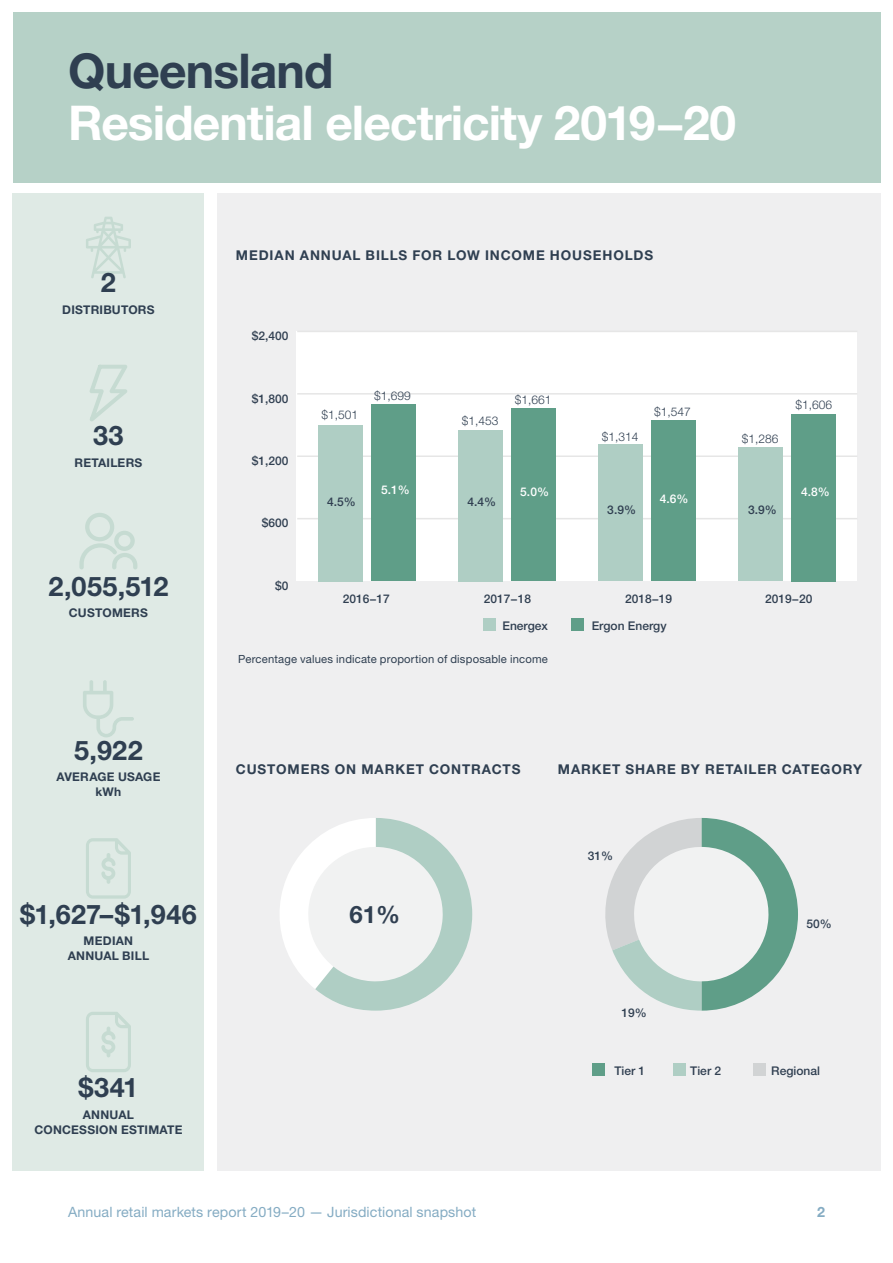
<style>
.page{position:relative;width:893px;height:1263px;background:#fff}
.page>*{position:absolute;margin:0;border:0;box-sizing:border-box;transform-origin:0 0}
.Chapter_heading_no_n{font:700 48px "Helvetica Neue LT Std";letter-spacing:-.02em;color:#fff}
.Chapter_heading_no_n-2{font:700 48px "Helvetica Neue LT Std";letter-spacing:-.015em;color:#2f3f51}
._01_body_text{font:700 27px "Helvetica Neue LT Std";letter-spacing:.015em;color:#2f3f51}
.t1{font:700 24px "Helvetica Neue LT Std";color:#303f51}
.t2{font:14.25px "Helvetica Neue LT Std";letter-spacing:.005em;color:#85acc3}
.t3{font:700 14.25px "Helvetica Neue LT Std";color:#85acc3}
.t4{font:700 13.5px "Helvetica Neue LT Std";letter-spacing:.065em;color:#2f3f51}
.t5{font:500 12px "Helvetica Neue LT Std";color:#303f51}
._01_body_text-2{font:700 12px/15px "Helvetica Neue LT Std";letter-spacing:.02em;color:#2f3f51;text-align:center}
.t6{font:300 12px "Helvetica Neue LT Std";color:#303f51}
.t7{font:500 12px "Helvetica Neue LT Std";color:#fff}
.t8{font:11.25px "Helvetica Neue LT Std";letter-spacing:.015em;color:#2f3f51}
</style>
<div class="page">
<div style="left:13px;top:192px;width:191px;height:978px;background:#dfeae5"></div>
<svg style="left:86px;top:217px;width:45px;height:61px"></svg>
<svg style="left:86px;top:1012px;width:45px;height:60px"></svg>
<svg style="left:86px;top:838px;width:45px;height:61px"></svg>
<svg style="left:90px;top:364px;width:37px;height:57px"></svg>
<svg style="left:83px;top:680px;width:51px;height:57px"></svg>
<div style="left:217px;top:192px;width:663px;height:978px;background:#efeff0"></div>
<div style="left:13px;top:13px;width:867px;height:170px;background:#b6d1c7"></div>
<svg style="left:79px;top:513px;width:58px;height:56px"></svg>
<div style="left:296px;top:331px;width:561px;height:250px;background:#fff"></div>
<hr style="left:297px;top:518px;width:560px;height:1px;background:#e6e6e6">
<hr style="left:297px;top:455px;width:560px;height:2px;background:#e6e6e6">
<hr style="left:297px;top:393px;width:560px;height:2px;background:#e6e6e6">
<hr style="left:297px;top:331px;width:560px;height:1px;background:#e6e6e6">
<div style="left:371px;top:404px;width:45px;height:177px;background:#5f9e88"></div>
<div style="left:511px;top:408px;width:45px;height:173px;background:#5f9e88"></div>
<div style="left:651px;top:420px;width:45px;height:161px;background:#5f9e88"></div>
<div style="left:791px;top:414px;width:45px;height:167px;background:#5f9e88"></div>
<div style="left:318px;top:425px;width:45px;height:156px;background:#afcec4"></div>
<div style="left:458px;top:430px;width:45px;height:151px;background:#afcec4"></div>
<div style="left:598px;top:444px;width:45px;height:137px;background:#afcec4"></div>
<div style="left:738px;top:447px;width:45px;height:134px;background:#afcec4"></div>
<div style="left:571px;top:618px;width:13px;height:13px;background:#5f9e88"></div>
<div style="left:483px;top:618px;width:13px;height:13px;background:#afcec4"></div>
<svg style="left:280px;top:818px;width:192px;height:193px"></svg>
<svg style="left:605px;top:818px;width:193px;height:193px"></svg>
<div style="left:592px;top:1063px;width:13px;height:13px;background:#5f9e88"></div>
<div style="left:673px;top:1063px;width:13px;height:13px;background:#afcec4"></div>
<div style="left:753px;top:1063px;width:13px;height:13px;background:#d1d3d4"></div>
<p class="Chapter_heading_no_n-2" style="left:68px;top:42px;width:267px">Queensland</p>
<p class="Chapter_heading_no_n" style="left:68px;top:93px;width:670px">Residential electricity 2019−20</p>
<p class="_01_body_text" style="left:101px;top:266px;width:17px">2</p>
<p class="_01_body_text-2" style="left:62px;top:302px;width:94px">DISTRIBUTORS</p>
<p class="_01_body_text" style="left:93px;top:419px;width:32px">33</p>
<p class="_01_body_text-2" style="left:74px;top:454px;width:69px">RETAILERS</p>
<p class="_01_body_text" style="left:48px;top:570px;width:122px">2,055,512</p>
<p class="_01_body_text-2" style="left:69px;top:605px;width:81px">CUSTOMERS</p>
<p class="_01_body_text" style="left:74px;top:733px;width:70px">5,922</p>
<p class="_01_body_text-2" style="left:56px;top:769px;width:106px">AVERAGE USAGE kWh</p>
<p class="_01_body_text" style="left:20px;top:898px;width:178px">$1,627–$1,946</p>
<p class="_01_body_text-2" style="left:68px;top:933px;width:83px">MEDIAN<br>ANNUAL BILL</p>
<p class="_01_body_text" style="left:79px;top:1071px;width:61px">$341</p>
<p class="_01_body_text-2" style="left:34px;top:1106px;width:150px">ANNUAL<br>CONCESSION ESTIMATE</p>
<p class="t4" style="left:236px;top:247px;width:419px">MEDIAN ANNUAL BILLS FOR LOW INCOME HOUSEHOLDS</p>
<p class="t5" style="left:252px;top:329px;width:38px">$2,400</p>
<p class="t5" style="left:252px;top:391px;width:38px">$1,800</p>
<p class="t5" style="left:252px;top:454px;width:38px">$1,200</p>
<p class="t5" style="left:262px;top:516px;width:28px">$600</p>
<p class="t5" style="left:275px;top:578px;width:15px">$0</p>
<p class="t6" style="left:322px;top:407px;width:38px">$1,501</p>
<p class="t6" style="left:374px;top:388px;width:38px">$1,699</p>
<p class="t5" style="left:327px;top:494px;width:30px">4.5%</p>
<p class="t7" style="left:381px;top:482px;width:30px">5.1%</p>
<p class="t6" style="left:462px;top:414px;width:38px">$1,453</p>
<p class="t6" style="left:515px;top:393px;width:38px">$1,661</p>
<p class="t5" style="left:468px;top:494px;width:30px">4.4%</p>
<p class="t7" style="left:520px;top:485px;width:30px">5.0%</p>
<p class="t6" style="left:602px;top:430px;width:38px">$1,314</p>
<p class="t6" style="left:654px;top:404px;width:38px">$1,547</p>
<p class="t5" style="left:607px;top:503px;width:30px">3.9%</p>
<p class="t7" style="left:660px;top:491px;width:30px">4.6%</p>
<p class="t6" style="left:742px;top:431px;width:38px">$1,286</p>
<p class="t5" style="left:748px;top:503px;width:30px">3.9%</p>
<p class="t6" style="left:796px;top:398px;width:38px">$1,606</p>
<p class="t7" style="left:801px;top:485px;width:30px">4.8%</p>
<p class="t5" style="left:343px;top:591px;width:49px">2016−17</p>
<p class="t5" style="left:484px;top:591px;width:49px">2017−18</p>
<p class="t5" style="left:625px;top:591px;width:49px">2018−19</p>
<p class="t5" style="left:765px;top:591px;width:49px">2019−20</p>
<p class="t5" style="left:502px;top:618px;width:47px">Energex</p>
<p class="t5" style="left:592px;top:618px;width:76px">Ergon Energy</p>
<p class="t8" style="left:238px;top:652px;width:311px">Percentage values indicate proportion of disposable income</p>
<p class="t4" style="left:236px;top:760px;width:286px">CUSTOMERS ON MARKET CONTRACTS</p>
<p class="t4" style="left:558px;top:760px;width:306px">MARKET SHARE BY RETAILER CATEGORY</p>
<p class="t1" style="left:349px;top:900px;width:52px">61%</p>
<p class="t5" style="left:588px;top:849px;width:27px">31%</p>
<p class="t5" style="left:621px;top:1006px;width:27px">19%</p>
<p class="t5" style="left:806px;top:916px;width:27px">50%</p>
<p class="t5" style="left:614px;top:1063px;width:32px">Tier 1</p>
<p class="t5" style="left:690px;top:1063px;width:32px">Tier 2</p>
<p class="t5" style="left:771px;top:1063px;width:50px">Regional</p>
<p class="t2" style="left:68px;top:1203px;width:410px">Annual retail markets report 2019–20 — Jurisdictional snapshot</p>
<p class="t3" style="left:817px;top:1203px;width:9px">2</p>
</div>
